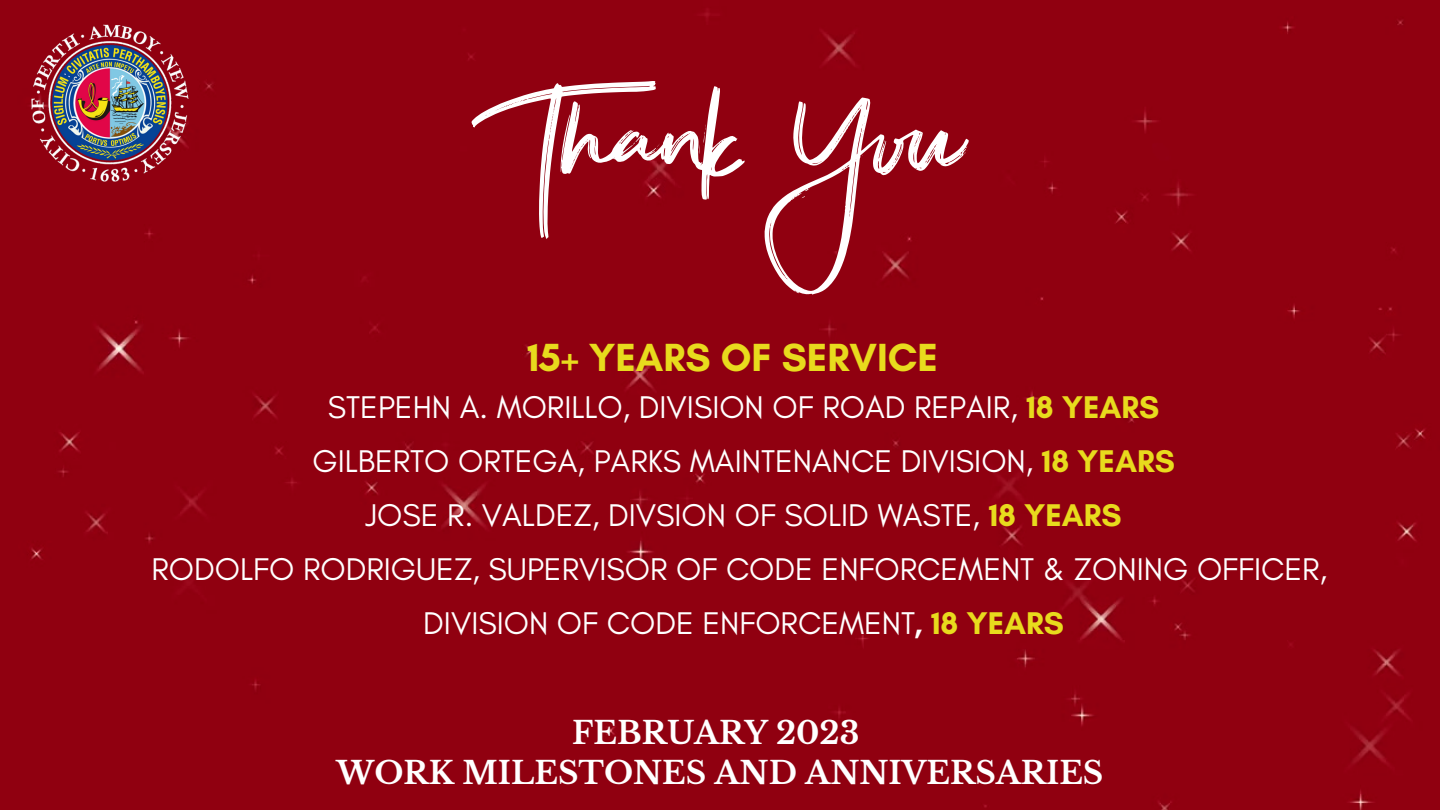
<style>
.page{position:relative;width:1440px;height:810px;background:#900010}
.page>*{position:absolute;margin:0;border:0;box-sizing:border-box;transform-origin:0 0}
.t1{font:700 40px "Glacial Indifference";color:#e8db1d}
.t2{font:32px/54px "Glacial Indifference";color:#fff;text-align:center}
.t3{font:700 30.9px "Libre Baskerville";color:#fff}
.s1{font-weight:700;color:#e8db1d}
.s2{font-weight:700}
</style>
<div class="page">
<svg style="left:472px;top:81px;width:497px;height:214px;fill:#900010"></svg>
<img style="left:24px;top:20px;width:173px;height:168px">
<p class="t1" style="left:527px;top:333px;width:412px">15+ YEARS OF SERVICE</p>
<p class="t2" style="left:152px;top:380px;width:1177px">STEPEHN A. MORILLO, DIVISION OF ROAD REPAIR, <span class="s1">18 YEARS<br></span>GILBERTO ORTEGA, PARKS MAINTENANCE DIVISION, <span class="s1">18 YEARS<br></span>JOSE R. VALDEZ, DIVSION OF SOLID WASTE, <span class="s1">18 YEARS<br></span>RODOLFO RODRIGUEZ, SUPERVISOR OF CODE ENFORCEMENT &amp; ZONING OFFICER, DIVISION OF CODE ENFORCEMENT<span class="s2">,</span> <span class="s1">18 YEARS</span></p>
<p class="t3" style="left:572px;top:714px;width:289px">FEBRUARY 2023</p>
<p class="t3" style="left:337px;top:754px;width:768px">WORK MILESTONES AND ANNIVERSARIES</p>
</div>
